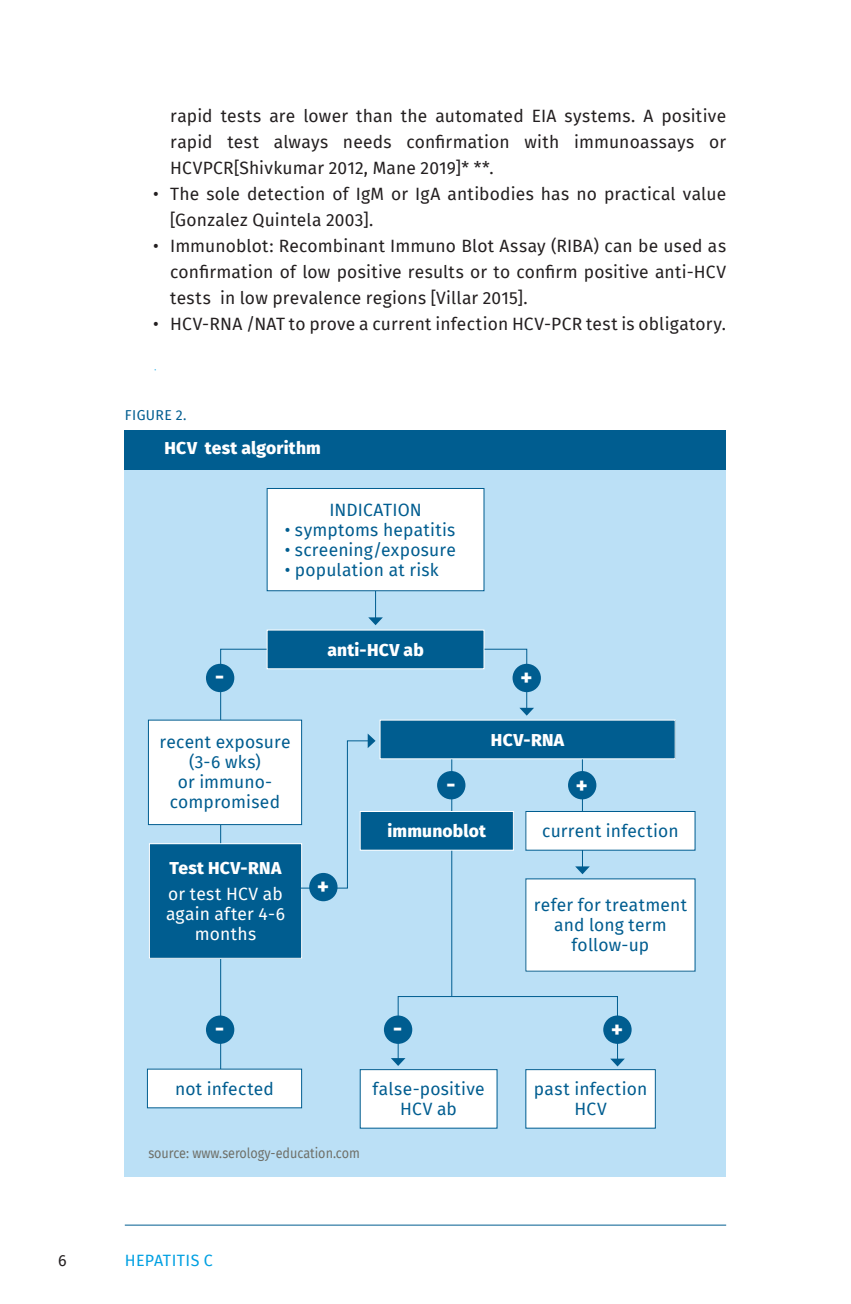
<style>
.page{position:relative;width:851px;height:1304px;background:#fff}
.page>*{position:absolute;margin:0;border:0;box-sizing:border-box;transform-origin:0 0}
.platte_tekst{font:800 22px "Fira Sans";color:#fff}
.t1{font:100 18px "Fira Sans";color:#00a0e2}
.t2{font:17.4px/26px "Fira Sans";letter-spacing:.01em;color:#231f20;text-align:justify}
.platte_tekst-2{font:17.4px/20px "Fira Sans";letter-spacing:.015em;color:#005d90;text-align:center}
.platte_tekst-3{font:800 17.4px "Fira Sans";letter-spacing:.015em;color:#fff}
.platte_tekst-4{font:17.4px/20px "Fira Sans";letter-spacing:.01em;color:#fff;text-align:center}
.Tabel_kop{font:800 17.4px "Fira Sans";letter-spacing:.01em;color:#fff}
.t3{font:16px "Fira Sans";letter-spacing:.02em;color:#00a0e2}
.t4{font:16px "Fira Sans";color:#231f20}
.t5{font:14px "Fira Sans";color:#6f7069;scale:.9 1}
.platte_tekst-5{font:14px "Fira Sans";letter-spacing:.025em;color:#005d90}
</style>
<div class="page">
<hr style="left:125px;top:1225px;width:601px;height:1px;background:#005d90">
<div style="left:125px;top:465px;width:601px;height:711px;background:#bbe0f6"></div>
<div style="left:125px;top:430px;width:601px;height:40px;background:#005d90"></div>
<svg style="left:213px;top:648px;width:72px;height:421px"></svg>
<div style="left:148px;top:720px;width:153px;height:105px;background:#fff"></div>
<div style="left:148px;top:720px;width:154px;height:105px;border:1px solid #005d90"></div>
<svg style="left:462px;top:648px;width:72px;height:68px"></svg>
<div style="left:267px;top:630px;width:217px;height:39px;background:#005d90"></div>
<div style="left:149px;top:844px;width:152px;height:114px;background:#005d90"></div>
<div style="left:149px;top:843px;width:153px;height:116px;border:1px solid #fff"></div>
<svg style="left:450px;top:759px;width:139px;height:237px"></svg>
<div style="left:525px;top:1070px;width:130px;height:58px;background:#fff"></div>
<div style="left:525px;top:1069px;width:130px;height:60px;border:1px solid #005d90"></div>
<div style="left:360px;top:1070px;width:137px;height:58px;background:#fff"></div>
<div style="left:359px;top:1069px;width:138px;height:60px;border:1px solid #005d90"></div>
<div style="left:147px;top:1069px;width:154px;height:39px;background:#fff"></div>
<div style="left:380px;top:720px;width:295px;height:39px;background:#005d90"></div>
<hr style="left:375px;top:546px;width:1px;height:72px;background:#005d90">
<svg style="left:368px;top:617px;width:15px;height:8px"></svg>
<div style="left:267px;top:488px;width:217px;height:103px;background:#fff"></div>
<div style="left:266px;top:488px;width:218px;height:103px;border:1px solid #005d90"></div>
<div style="left:206px;top:664px;width:28px;height:28px;background:#005d90;border-radius:50%"></div>
<div style="left:512px;top:664px;width:29px;height:28px;background:#005d90;border-radius:50%"></div>
<div style="left:437px;top:771px;width:28px;height:28px;background:#005d90;border-radius:50%"></div>
<div style="left:568px;top:771px;width:28px;height:28px;background:#005d90;border-radius:50%"></div>
<div style="left:525px;top:879px;width:170px;height:92px;background:#fff"></div>
<div style="left:525px;top:811px;width:170px;height:39px;background:#fff"></div>
<div style="left:525px;top:811px;width:170px;height:40px;border:1px solid #005d90"></div>
<div style="left:360px;top:811px;width:153px;height:39px;background:#005d90"></div>
<div style="left:359px;top:811px;width:155px;height:40px;border:1px solid #fff"></div>
<div style="left:206px;top:1015px;width:28px;height:29px;background:#005d90;border-radius:50%"></div>
<div style="left:397px;top:996px;width:221px;height:64px;border:1px solid #005d90"></div>
<svg style="left:391px;top:1058px;width:14px;height:8px"></svg>
<svg style="left:610px;top:1059px;width:14px;height:7px"></svg>
<div style="left:603px;top:1015px;width:28px;height:29px;background:#005d90;border-radius:50%"></div>
<div style="left:384px;top:1015px;width:28px;height:29px;background:#005d90;border-radius:50%"></div>
<svg style="left:299px;top:734px;width:76px;height:155px"></svg>
<div style="left:309px;top:873px;width:28px;height:28px;background:#005d90;border-radius:50%"></div>
<p class="t2" style="left:170px;top:103px;width:557px">rapid tests are lower than the automated EIA systems. A positive rapid test always needs confirmation with immunoassays or HCVPCR[Shivkumar 2012, Mane 2019]* **.</p>
<p class="t2" style="left:170px;top:181px;width:557px;text-indent:-17px">• The sole detection of IgM or IgA antibodies has no practical value [Gonzalez Quintela 2003].</p>
<p class="t2" style="left:170px;top:233px;width:557px;text-indent:-17px">• Immunoblot: Recombinant Immuno Blot Assay (RIBA) can be used as confirmation of low positive results or to confirm positive anti-HCV tests in low prevalence regions [Villar 2015].</p>
<p class="t2" style="left:153px;top:311px;width:574px">• HCV-RNA /NAT to prove a current infection HCV-PCR test is obligatory.</p>
<p class="t1" style="left:153px;top:357px;width:6px">•</p>
<p class="platte_tekst-5" style="left:125px;top:405px;width:63px">FIGURE 2.</p>
<p class="Tabel_kop" style="left:164px;top:433px;width:158px">HCV test algorithm</p>
<p class="platte_tekst-2" style="left:329px;top:499px;width:94px">INDICATION</p>
<p class="platte_tekst-2" style="left:284px;top:519px;width:172px">• symptoms hepatitis</p>
<p class="platte_tekst-2" style="left:284px;top:539px;width:173px">• screening/exposure</p>
<p class="platte_tekst-2" style="left:284px;top:559px;width:156px">• population at risk</p>
<p class="platte_tekst-3" style="left:327px;top:634px;width:98px">anti-HCV ab</p>
<p class="platte_tekst" style="left:215px;top:657px;width:10px">-</p>
<p class="platte_tekst" style="left:520px;top:658px;width:13px">+</p>
<p class="platte_tekst-2" style="left:159px;top:732px;width:132px">recent exposure (3-6 wks)</p>
<p class="platte_tekst-2" style="left:170px;top:772px;width:112px">or immuno&shy;compromised</p>
<p class="platte_tekst-3" style="left:170px;top:853px;width:113px">Test HCV-RNA</p>
<p class="platte_tekst-4" style="left:166px;top:884px;width:120px">or test HCV ab again after 4-6 months</p>
<p class="platte_tekst" style="left:317px;top:868px;width:13px">+</p>
<p class="platte_tekst-3" style="left:491px;top:724px;width:75px">HCV-RNA</p>
<p class="platte_tekst" style="left:446px;top:765px;width:10px">-</p>
<p class="platte_tekst" style="left:576px;top:766px;width:13px">+</p>
<p class="platte_tekst-3" style="left:387px;top:816px;width:100px">immunoblot</p>
<p class="platte_tekst-2" style="left:542px;top:820px;width:138px">current infection</p>
<p class="platte_tekst-2" style="left:534px;top:895px;width:154px">refer for treatment and long term follow-up</p>
<p class="platte_tekst" style="left:215px;top:1009px;width:10px">-</p>
<p class="platte_tekst" style="left:393px;top:1009px;width:10px">-</p>
<p class="platte_tekst" style="left:611px;top:1010px;width:13px">+</p>
<p class="platte_tekst-2" style="left:175px;top:1078px;width:100px">not infected</p>
<p class="t5" style="left:148px;top:1142px;width:236px">source: www.serology-education.com</p>
<p class="platte_tekst-2" style="left:372px;top:1078px;width:114px">false-positive</p>
<p class="platte_tekst-2" style="left:400px;top:1098px;width:58px">HCV ab</p>
<p class="t4" style="left:58px;top:1249px;width:10px">6</p>
<p class="t3" style="left:125px;top:1249px;width:89px">HEPATITIS C</p>
<p class="platte_tekst-2" style="left:534px;top:1078px;width:115px">past infection</p>
<p class="platte_tekst-2" style="left:574px;top:1098px;width:34px">HCV</p>
</div>
